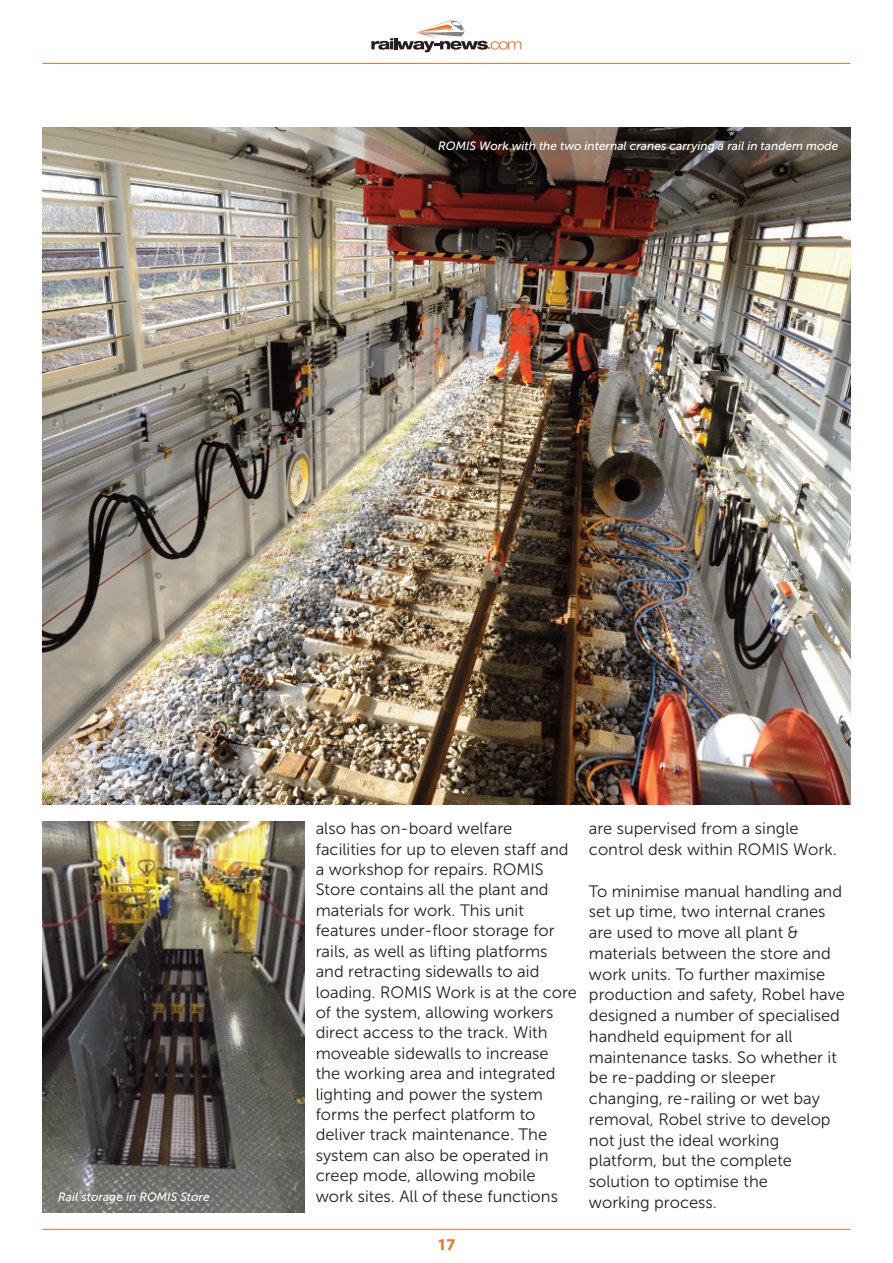
<style>
.page{position:relative;width:893px;height:1263px;background:#fff}
.page>*{position:absolute;margin:0;border:0;box-sizing:border-box;transform-origin:0 0}
.t1{font:16.5px/20.4px "Museo Sans 300";color:#231f20}
.t2{font:700 16.5px "Myriad Pro";color:#f36e21}
.t3{font:italic 12px "Museo Sans 500";color:#fff}
</style>
<div class="page">
<hr style="left:43px;top:1229px;width:807px;height:1px;background:#f36e21">
<hr style="left:43px;top:63px;width:807px;height:1px;background:#f36e21">
<svg style="left:371px;top:21px;width:151px;height:31px"></svg>
<img style="left:43px;top:128px;width:807px;height:676px">
<img style="left:43px;top:822px;width:261px;height:390px">
<p class="t3" style="left:438px;top:139px;width:402px">ROMIS Work with the two internal cranes carrying a rail in tandem mode</p>
<p class="t3" style="left:58px;top:1189px;width:153px">Rail storage in ROMIS Store</p>
<p class="t1" style="left:316px;top:818px;width:263px">also has on-board welfare<br>facilities for up to eleven staff and a workshop for repairs. ROMIS<br>Store contains all the plant and materials for work. This unit features under-floor storage for rails, as well as lifting platforms and retracting sidewalls to aid loading. ROMIS Work is at the core of the system, allowing workers direct access to the track. With moveable sidewalls to increase the working area and integrated lighting and power the system forms the perfect platform to deliver track maintenance. The system can also be operated in creep mode, allowing mobile work sites. All of these functions</p>
<p class="t2" style="left:437px;top:1238px;width:20px">17</p>
<p class="t1" style="left:589px;top:818px;width:249px">are supervised from a single control desk within ROMIS Work.</p>
<p class="t1" style="left:589px;top:880px;width:257px">To minimise manual handling and set up time, two internal cranes are used to move all plant &amp; materials between the store and work units. To further maximise production and safety, Robel have designed a number of specialised handheld equipment for all maintenance tasks. So whether it be re-padding or sleeper changing, re-railing or wet bay removal, Robel strive to develop not just the ideal working platform, but the complete solution to optimise the<br>working process.</p>
</div>
